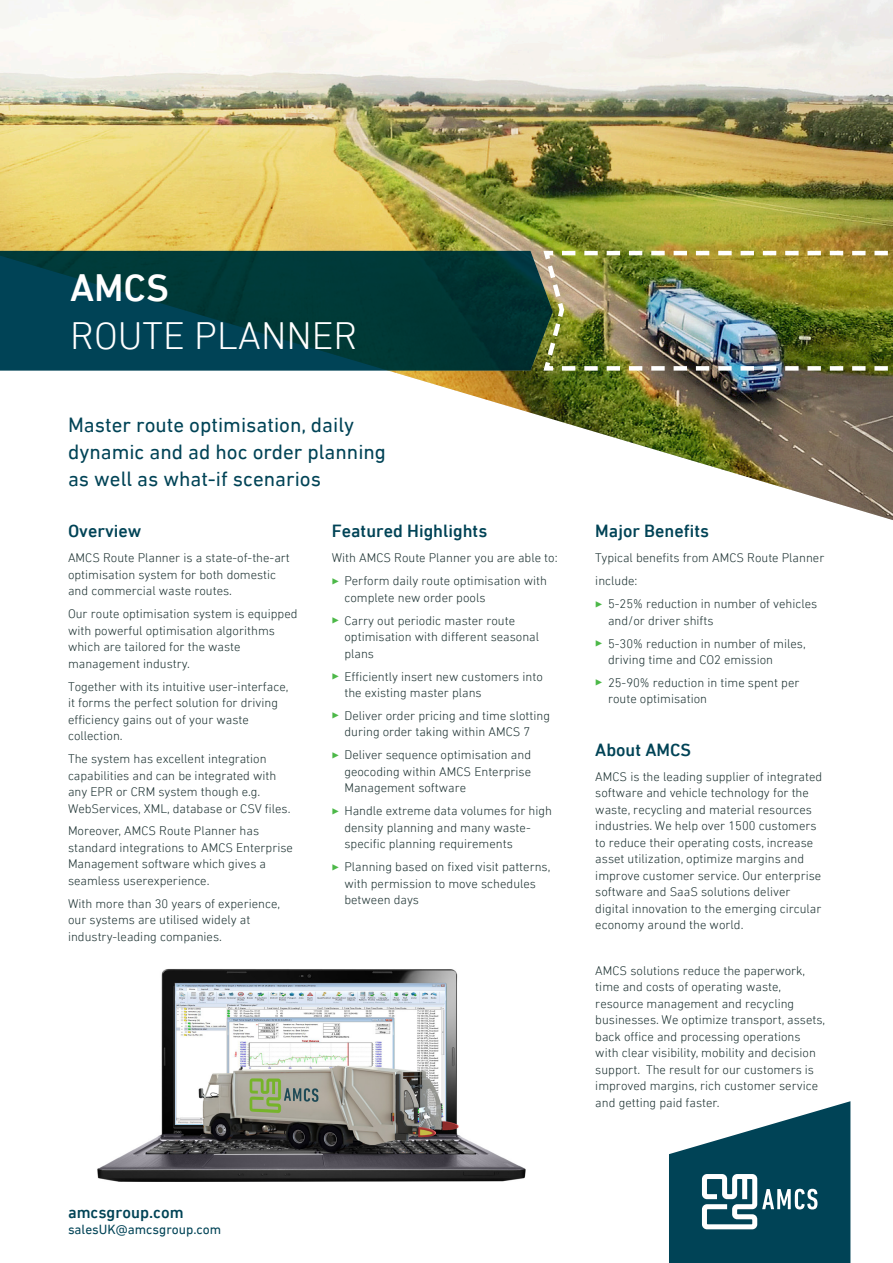
<style>
.page{position:relative;width:893px;height:1263px;background:#fff}
.page>*{position:absolute;margin:0;border:0;box-sizing:border-box;transform-origin:0 0}
.t1{font:300 39px "DIN Next LT Pro";color:#fff}
.t2{font:500 39px "DIN Next LT Pro";color:#fff}
.Standfirst_page_head{font:21px/27px "DIN Next LT Pro";color:#004356}
.Body_headings{font:500 18px "DIN Next LT Pro";color:#004356}
.t3{font:500 16.5px "DIN Next LT Pro";color:#004356}
.t4{font:13.5px "DIN Next LT Pro";color:#004356}
.Body_copy{font:300 12.75px/16.5px "DIN Next LT Pro";color:#1b3030}
</style>
<div class="page">
<img style="left:0;top:0;width:893px;height:520px">
<img style="left:97px;top:969px;width:429px;height:212px">
<svg style="left:0;top:251px;width:540px;height:120px;background:#013b41"></svg>
<img style="left:540px;top:249px;width:353px;height:124px">
<svg style="left:669px;top:1101px;width:181px;height:162px"></svg>
<p class="t2" style="left:70px;top:265px;width:100px">AMCS</p>
<p class="t1" style="left:70px;top:314px;width:289px">ROUTE PLANNER</p>
<p class="Standfirst_page_head" style="left:68px;top:411px;width:320px">Master route optimisation, daily dynamic and ad hoc order planning as well as what-if scenarios</p>
<p class="Body_headings" style="left:68px;top:521px;width:75px">Overview</p>
<p class="Body_copy" style="left:68px;top:550px;width:223px">AMCS Route Planner is a state-of-the-art optimisation system for both domestic and commercial waste routes.</p>
<p class="Body_copy" style="left:68px;top:606px;width:231px">Our route optimisation system is equipped with powerful optimisation algorithms which are tailored for the waste management industry.</p>
<p class="Body_copy" style="left:68px;top:678px;width:222px">Together with its intuitive user-interface, it forms the perfect solution for driving efficiency gains out of your waste collection.</p>
<p class="Body_copy" style="left:68px;top:750px;width:224px">The system has excellent integration capabilities and can be integrated with any EPR or CRM system though e.g.<br>WebServices, XML, database or CSV files.</p>
<p class="Body_copy" style="left:68px;top:823px;width:226px">Moreover, AMCS Route Planner has standard integrations to AMCS Enterprise Management software which gives a seamless userexperience.</p>
<p class="Body_copy" style="left:68px;top:895px;width:214px">With more than 30 years of experience, our systems are utilised widely at industry-leading companies.</p>
<p class="Body_headings" style="left:332px;top:521px;width:157px">Featured Highlights</p>
<p class="Body_copy" style="left:332px;top:550px;width:227px">With AMCS Route Planner you are able to:</p>
<p class="Body_copy" style="left:344px;top:573px;width:204px">Perform daily route optimisation with complete new order pools</p>
<p class="Body_copy" style="left:344px;top:612px;width:196px">Carry out periodic master route optimisation with different seasonal plans</p>
<p class="Body_copy" style="left:344px;top:668px;width:200px">Efficiently insert new customers into the existing master plans</p>
<p class="Body_copy" style="left:344px;top:707px;width:207px">Deliver order pricing and time slotting during order taking within AMCS 7</p>
<p class="Body_copy" style="left:344px;top:747px;width:188px;text-align:justify">Deliver sequence optimisation and geocoding within AMCS Enterprise Management software</p>
<p class="Body_copy" style="left:344px;top:802px;width:209px">Handle extreme data volumes for high density planning and many waste&shy;specific planning requirements</p>
<p class="Body_copy" style="left:344px;top:858px;width:208px">Planning based on fixed visit patterns, with permission to move schedules between days</p>
<p class="Body_headings" style="left:595px;top:521px;width:115px">Major Benefits</p>
<p class="Body_copy" style="left:595px;top:550px;width:231px">Typical benefits from AMCS Route Planner</p>
<p class="Body_copy" style="left:595px;top:573px;width:44px">include:</p>
<p class="Body_copy" style="left:608px;top:595px;width:211px">5-25% reduction in number of vehicles and/or driver shifts</p>
<p class="Body_copy" style="left:608px;top:635px;width:199px">5-30% reduction in number of miles, driving time and CO2 emission</p>
<p class="Body_copy" style="left:608px;top:674px;width:193px">25-90% reduction in time spent per route optimisation</p>
<p class="Body_headings" style="left:595px;top:739px;width:97px">About AMCS</p>
<p class="Body_copy" style="left:595px;top:768px;width:228px">AMCS is the leading supplier of integrated software and vehicle technology for the waste, recycling and material resources industries. We help over 1500 customers to reduce their operating costs, increase asset utilization, optimize margins and improve customer service. Our enterprise software and SaaS solutions deliver digital innovation to the emerging circular economy around the world.</p>
<p class="Body_copy" style="left:595px;top:962px;width:231px">AMCS solutions reduce the paperwork, time and costs of operating waste, resource management and recycling businesses. We optimize transport, assets, back office and processing operations with clear visibility, mobility and decision support. The result for our customers is improved margins, rich customer service and getting paid faster.</p>
<p class="t3" style="left:68px;top:1202px;width:117px">amcsgroup.com</p>
<p class="t4" style="left:68px;top:1221px;width:155px">salesUK@amcsgroup.com</p>
</div>
